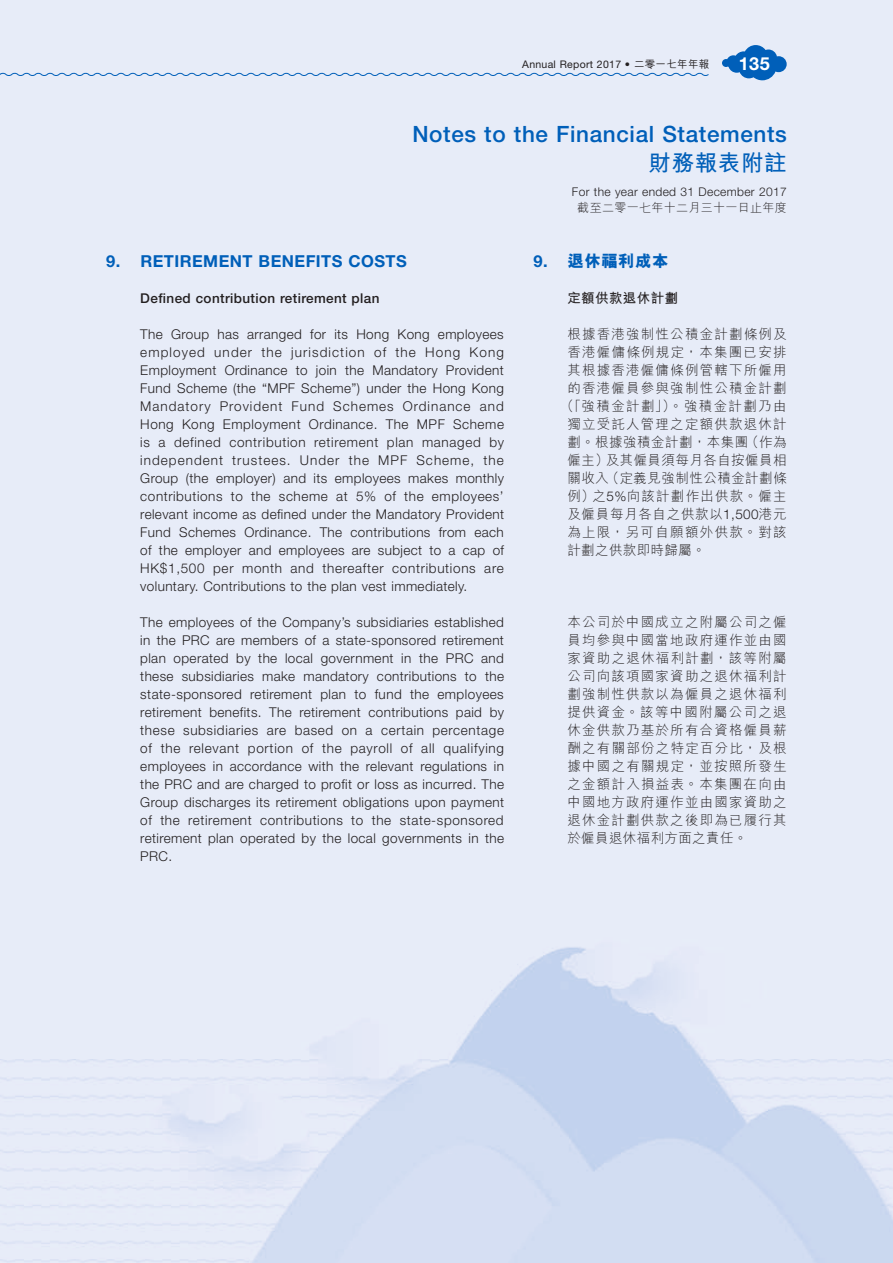
<style>
.page{position:relative;width:893px;height:1263px;background:#fff}
.page>*{position:absolute;margin:0;border:0;box-sizing:border-box;transform-origin:0 0}
.t1{font:500 22.5px "Helvetica Neue LT Std";letter-spacing:.03em;color:#005fb9}
.t2{font:700 22.5px "M Hei HK";letter-spacing:.03em;color:#005fb9}
.t3{font:700 18px "Helvetica Neue LT Std";color:#fff}
.t4{font:700 16.5px "Helvetica Neue LT Std";letter-spacing:.03em;color:#005fb9}
.t5{font:800 16.5px "M Hei HK";letter-spacing:.03em;color:#005fb9}
.t6{font:300 13.5px/18px "Helvetica Neue LT Std";letter-spacing:.03em;color:#231f20;text-align:justify}
.t7{font:300 13.5px/18px "M Hei HK";letter-spacing:.09em;color:#231f20;text-align:justify}
.t8{font:300 13.5px "M Hei HK";letter-spacing:.035em;color:#231f20}
.t9{font:500 13.5px "Helvetica Neue LT Std";letter-spacing:.03em;color:#231f20}
.t10{font:300 13.5px "M Hei HK";letter-spacing:.05em;color:#231f20}
.t11{font:300 13.5px "M Hei HK";letter-spacing:.03em;color:#231f20}
.t12{font:700 13.5px "M Hei HK";letter-spacing:.03em;color:#231f20}
.t13{font:300 12px "Helvetica Neue LT Std";letter-spacing:.03em;color:#231f20}
.t14{font:300 12px "M Hei HK";letter-spacing:.03em;color:#231f20}
.t15{font:10.5px "Helvetica Neue LT Std";letter-spacing:.03em;color:#231f20}
.s1{font-family:"M Hei HK";font-weight:500}
.s2{font-family:"Helvetica Neue LT Std";font-weight:700}
.s3{font-family:"Helvetica Neue LT Std"}
</style>
<div class="page">
<svg style="left:722px;top:45px;width:65px;height:35px;background:#5593d0"></svg>
<svg style="left:0;top:72px;width:710px;height:5px;background:#b4cce9"></svg>
<p class="t15" style="left:522px;top:58px;width:189px">Annual Report 2017 • <span class="s1">二零一七年年報</span></p>
<h2 class="t3" style="left:739px;top:52px;width:33px">135</h2>
<h1 class="t1" style="left:412px;top:121px;width:376px">Notes to the Financial Statements</h1>
<h1 class="t2" style="left:648px;top:146px;width:140px">財務報表附註</h1>
<p class="t13" style="left:572px;top:184px;width:216px">For the year ended 31 December 2017</p>
<p class="t14" style="left:577px;top:199px;width:211px">截至二零一七年十二月三十一日止年度</p>
<p class="t4" style="left:106px;top:251px;width:302px">9. RETIREMENT BENEFITS COSTS</p>
<p class="t9" style="left:140px;top:290px;width:241px">Defined contribution retirement plan</p>
<p class="t6" style="left:140px;top:325px;width:365px">The Group has arranged for its Hong Kong employees employed under the jurisdiction of the Hong Kong Employment Ordinance to join the Mandatory Provident Fund Scheme (the “MPF Scheme”) under the Hong Kong Mandatory Provident Fund Schemes Ordinance and Hong Kong Employment Ordinance. The MPF Scheme is a defined contribution retirement plan managed by independent trustees. Under the MPF Scheme, the Group (the employer) and its employees makes monthly contributions to the scheme at 5% of the employees’ relevant income as defined under the Mandatory Provident Fund Schemes Ordinance. The contributions from each of the employer and employees are subject to a cap of HK$1,500 per month and thereafter contributions are voluntary. Contributions to the plan vest immediately.</p>
<p class="t6" style="left:140px;top:613px;width:365px">The employees of the Company’s subsidiaries established in the PRC are members of a state-sponsored retirement plan operated by the local government in the PRC and these subsidiaries make mandatory contributions to the state-sponsored retirement plan to fund the employees retirement benefits. The retirement contributions paid by these subsidiaries are based on a certain percentage of the relevant portion of the payroll of all qualifying employees in accordance with the relevant regulations in the PRC and are charged to profit or loss as incurred. The Group discharges its retirement obligations upon payment of the retirement contributions to the state-sponsored retirement plan operated by the local governments in the PRC.</p>
<p class="t5" style="left:533px;top:250px;width:137px"><span class="s2">9.</span> 退休福利成本</p>
<p class="t12" style="left:567px;top:288px;width:112px">定額供款退休計劃</p>
<p class="t7" style="left:567px;top:324px;width:221px">根據香港強制性公積金計劃條例及</p>
<p class="t7" style="left:567px;top:342px;width:221px">香港僱傭條例規定，本集團已安排</p>
<p class="t7" style="left:567px;top:360px;width:221px">其根據香港僱傭條例管轄下所僱用</p>
<p class="t7" style="left:567px;top:378px;width:221px">的香港僱員參與強制性公積金計劃</p>
<p class="t7" style="left:561px;top:396px;width:227px">（「強積金計劃」）。強積金計劃乃由</p>
<p class="t7" style="left:567px;top:414px;width:221px">獨立受託人管理之定額供款退休計</p>
<p class="t8" style="left:567px;top:432px;width:221px">劃。根據強積金計劃，本集團（作為</p>
<p class="t8" style="left:567px;top:450px;width:221px">僱主）及其僱員須每月各自按僱員相</p>
<p class="t8" style="left:567px;top:468px;width:221px">關收入（定義見強制性公積金計劃條</p>
<p class="t7" style="left:567px;top:486px;width:221px">例）之<span class="s3">5%</span>向該計劃作出供款。僱主</p>
<p class="t10" style="left:567px;top:504px;width:221px">及僱員每月各自之供款以<span class="s3">1,500</span>港元</p>
<p class="t7" style="left:567px;top:522px;width:221px">為上限，另可自願額外供款。對該</p>
<p class="t11" style="left:567px;top:540px;width:140px">計劃之供款即時歸屬。</p>
<p class="t7" style="left:567px;top:612px;width:221px">本公司於中國成立之附屬公司之僱員均參與中國當地政府運作並由國家資助之退休福利計劃，該等附屬公司向該項國家資助之退休福利計劃強制性供款以為僱員之退休福利提供資金。該等中國附屬公司之退休金供款乃基於所有合資格僱員薪酬之有關部份之特定百分比，及根據中國之有關規定，並按照所發生之金額計入損益表。本集團在向由中國地方政府運作並由國家資助之退休金計劃供款之後即為已履行其於僱員退休福利方面之責任。</p>
</div>
